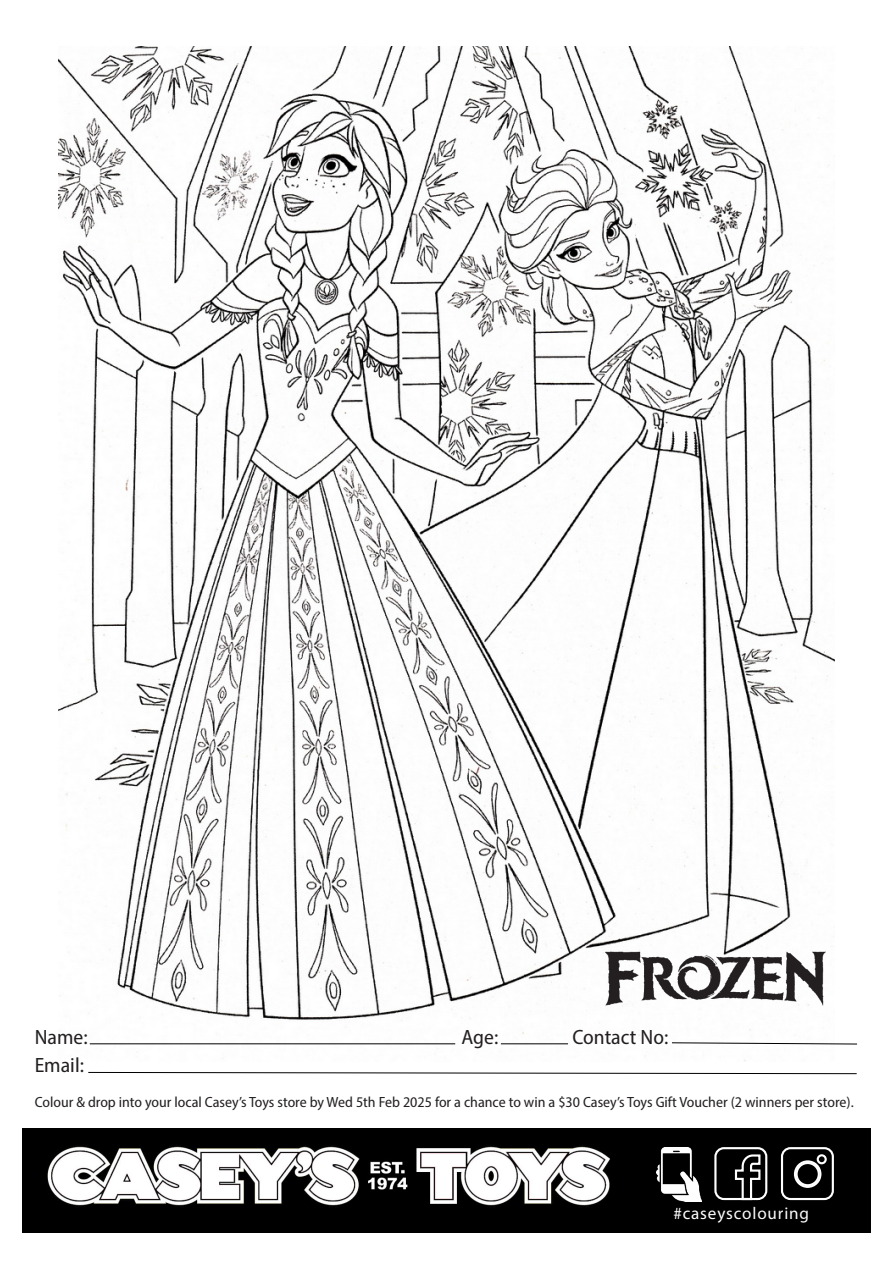
<style>
.page{position:relative;width:893px;height:1263px;background:#fff}
.page>*{position:absolute;margin:0;border:0;box-sizing:border-box;transform-origin:0 0}
.t1{font:semi-condensed 20.7px "Myriad Pro";color:#231f20}
.t2{font:17.1px "Myriad Pro";letter-spacing:.05em;color:#fff}
.t3{font:semi-condensed 14.85px "Myriad Pro";color:#231f20}
</style>
<div class="page">
<img style="left:59px;top:46px;width:775px;height:1015px">
<div style="left:22px;top:1128px;width:849px;height:104px;background:#000"></div>
<img style="left:47px;top:1146px;width:563px;height:61px">
<img style="left:677px;top:1150px;width:66px;height:83px">
<svg style="left:734px;top:1153px;width:9px;height:48px"></svg>
<div style="left:714px;top:1147px;width:53px;height:53px;border:2px solid #fff;border-radius:8px"></div>
<img style="left:743px;top:1147px;width:128px;height:86px">
<div style="left:781px;top:1147px;width:53px;height:53px;border:2px solid #fff;border-radius:8px"></div>
<div style="left:817px;top:1154px;width:10px;height:10px;border:2px solid #fff;border-radius:50%"></div>
<div style="left:794px;top:1160px;width:27px;height:28px;border:2px solid #fff;border-radius:50%"></div>
<div style="left:795px;top:1162px;width:25px;height:24px;border:2px solid #fff;border-radius:50%"></div>
<img style="left:657px;top:1147px;width:45px;height:54px">
<hr style="left:90px;top:1043px;width:365px;height:1px;background:#000">
<hr style="left:501px;top:1043px;width:67px;height:1px;background:#000">
<svg style="left:672px;top:1042px;width:185px;height:2px"></svg>
<svg style="left:88px;top:1072px;width:769px;height:2px;background:#818181"></svg>
<img style="left:605px;top:947px;width:220px;height:58px">
<h1 class="t1" style="left:35px;top:1024px;width:54px">Name:</h1>
<h1 class="t1" style="left:462px;top:1024px;width:38px">Age:</h1>
<h1 class="t1" style="left:572px;top:1024px;width:97px">Contact No:</h1>
<h1 class="t1" style="left:35px;top:1052px;width:51px">Email:</h1>
<p class="t3" style="left:35px;top:1092px;width:821px">Colour &amp; drop into your local Casey’s Toys store by Wed 5th Feb 2025 for a chance to win a $30 Casey’s Toys Gift Voucher (2 winners per store).</p>
<p class="t2" style="left:673px;top:1203px;width:137px">#caseyscolouring</p>
</div>
